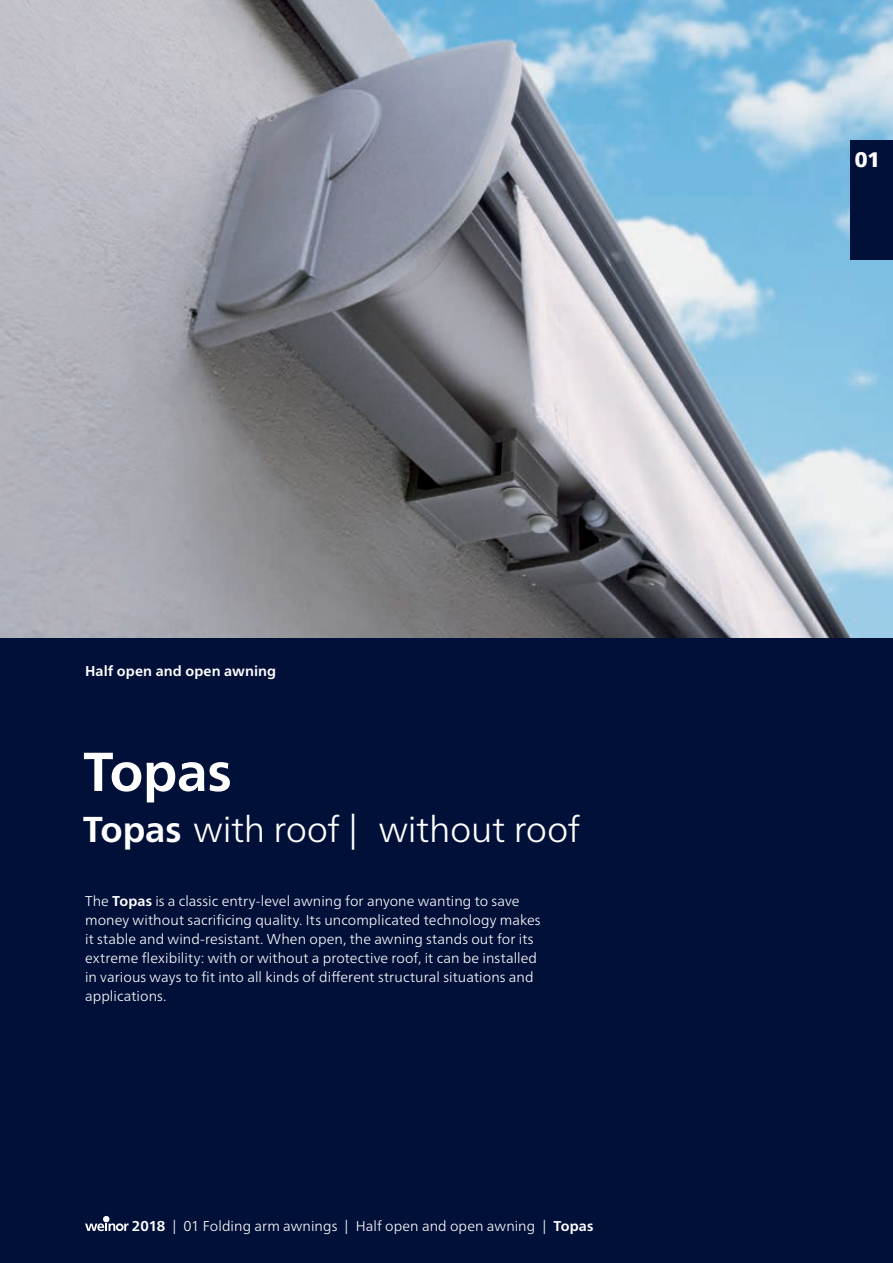
<style>
.page{position:relative;width:893px;height:1263px;background:#fff}
.page>*{position:absolute;margin:0;border:0;box-sizing:border-box;transform-origin:0 0}
._01_Head_36_5_bold{font:700 54.75px "Frutiger Neue LTW1 G";letter-spacing:-.01em;color:#fff}
._01_Head_24_bold{font:300 36px "Frutiger Neue LTW1 G";letter-spacing:-.005em;color:#fff}
.t1{font:900 21px "Frutiger Neue LTW1 G";color:#fff}
._03_Copy_9_5_light_w{font:300 14.25px/19.2px "Frutiger Neue LTW1 G";letter-spacing:.005em;color:#fff}
.Kolumnentitel_9_5{font:300 14.25px "Frutiger Neue LTW1 G";letter-spacing:.005em;color:#fff}
._02_Sub_9_5_bold_wei{font:700 14.25px "Frutiger Neue LTW1 G";letter-spacing:.01em;color:#fff}
.s1{font-weight:700}
</style>
<div class="page">
<div style="left:0;top:638px;width:893px;height:625px;background:#001039"></div>
<img style="left:0;top:0;width:893px;height:638px">
<div style="left:850px;top:140px;width:43px;height:119px;background:#001039"></div>
<svg style="left:85px;top:1216px;width:44px;height:15px"></svg>
<p class="_02_Sub_9_5_bold_wei" style="left:85px;top:663px;width:193px">Half open and open awning</p>
<p class="_01_Head_36_5_bold" style="left:83px;top:739px;width:150px">Topas</p>
<p class="_01_Head_24_bold" style="left:83px;top:808px;width:499px"><span class="s1">Topas</span> with roof | without roof</p>
<p class="_03_Copy_9_5_light_w" style="left:85px;top:891px;width:457px">The <span class="s1">Topas</span> is a classic entry-level awning for anyone wanting to save money without sacrificing quality. Its uncomplicated technology makes it stable and wind-resistant. When open, the awning stands out for its extreme flexibility: with or without a protective roof, it can be installed in various ways to fit into all kinds of different structural situations and applications.</p>
<p class="Kolumnentitel_9_5" style="left:132px;top:1217px;width:463px"><span class="s1">2018</span> | 01 Folding arm awnings | Half open and open awning | <span class="s1">Topas</span></p>
<h3 class="t1" style="left:855px;top:144px;width:27px">01</h3>
</div>
